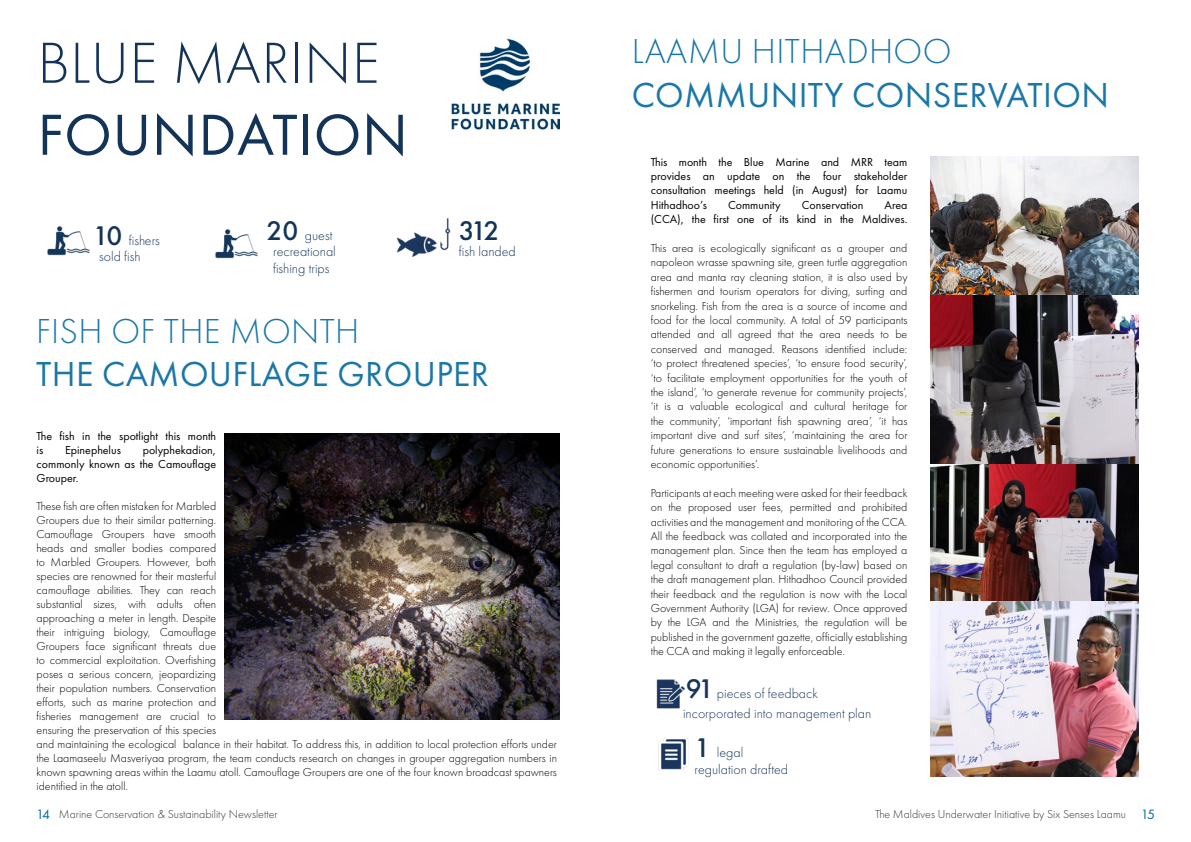
<style>
.page{position:relative;width:1191px;height:842px;background:#fff}
.page>*{position:absolute;margin:0;border:0;box-sizing:border-box;transform-origin:0 0}
.t1{font:300 60px "Futura PT";letter-spacing:.01em;color:#133458}
.t2{font:60px "Futura PT";letter-spacing:.01em;color:#133458}
.t3{font:36px "Futura PT";letter-spacing:.01em;color:#1a77a8}
.t4{font:300 36px "Futura PT";letter-spacing:.01em;color:#1a77a8}
.t5{font:500 28px "Futura PT";color:#133458}
.t6{font:300 14px/16.8px "Futura PT";color:#133458}
.t7{font:300 14px/20px "Futura PT";color:#19355b}
.t8{font:300 12px/14.4px "Futura PT";color:#000;text-align:justify}
.t9{font:12px/14.4px "Futura PT";color:#000;text-align:justify}
.t10{font:300 12px "Futura PT";color:#333}
.s1{font-weight:500;font-size:28px}
.s2{font-weight:400;font-size:14px;color:#006a9e}
</style>
<div class="page">
<img style="left:451px;top:38px;width:109px;height:92px">
<img style="left:47px;top:226px;width:43px;height:30px">
<img style="left:224px;top:434px;width:335px;height:285px">
<img style="left:930px;top:464px;width:208px;height:312px">
<img style="left:930px;top:156px;width:208px;height:308px">
<img style="left:215px;top:229px;width:43px;height:30px">
<img style="left:396px;top:218px;width:55px;height:39px">
<img style="left:656px;top:679px;width:29px;height:30px">
<img style="left:658px;top:737px;width:31px;height:34px">
<h1 class="t1" style="left:38px;top:29px;width:344px">BLUE MARINE</h1>
<h1 class="t2" style="left:38px;top:99px;width:372px">FOUNDATION</h1>
<p class="t6" style="left:99px;top:232px;width:62px;text-indent:-7px"><span class="s1">10</span> fishers sold fish</p>
<p class="t6" style="left:266px;top:227px;width:71px;text-align:center"><span class="s1">20</span> guest recreational fishing trips</p>
<h3 class="t5" style="left:459px;top:213px;width:42px">312</h3>
<p class="t6" style="left:459px;top:243px;width:58px">fish landed</p>
<h2 class="t4" style="left:36px;top:310px;width:325px">FISH OF THE MONTH</h2>
<h2 class="t3" style="left:36px;top:353px;width:454px">THE CAMOUFLAGE GROUPER</h2>
<p class="t9" style="left:37px;top:429px;width:181px;line-height:14px">The fish in the spotlight this month is</p>
<p class="t9" style="left:37px;top:443px;width:181px;line-height:14px;text-indent:106px">polyphekadion, commonly known as the Camouflage Grouper.</p>
<p class="t8" style="left:37px;top:499px;width:522px;line-height:14px;text-align:left">These fish are often mistaken for Marbled<br>Groupers due to their similar patterning.<br>Camouflage Groupers have smooth<br>heads and smaller bodies compared<br>to Marbled Groupers. However, both<br>species are renowned for their masterful<br>camouflage abilities. They can reach<br>substantial sizes, with adults often<br>approaching a meter in length. Despite<br>their intriguing biology, Camouflage<br>Groupers face significant threats due<br>to commercial exploitation. Overfishing<br>poses a serious concern, jeopardizing<br>their population numbers. Conservation<br>efforts, such as marine protection and<br>fisheries management are crucial to<br>ensuring the preservation of this species<br>and maintaining the ecological balance in their habitat. To address this, in addition to local protection efforts under the Laamaseelu Masveriyaa program, the team conducts research on changes in grouper aggregation numbers in known spawning areas within the Laamu atoll. Camouflage Groupers are one of the four known broadcast spawners identified in the atoll.</p>
<p class="t9" style="left:65px;top:443px;width:57px">Epinephelus</p>
<h2 class="t4" style="left:631px;top:31px;width:321px">LAAMU HITHADHOO</h2>
<h2 class="t3" style="left:631px;top:73px;width:479px">COMMUNITY CONSERVATION</h2>
<p class="t9" style="left:651px;top:154px;width:258px">This month the Blue Marine and MRR team provides an update on the four stakeholder consultation meetings held (in August) for Laamu Hithadhoo’s</p>
<p class="t9" style="left:651px;top:198px;width:258px;text-align:right">Area<br>(CCA), the first one of its kind in the Maldives.</p>
<p class="t8" style="left:651px;top:241px;width:258px">This area is ecologically significant as a grouper and napoleon wrasse spawning site, green turtle aggregation area and manta ray cleaning station, it is also used by fishermen and tourism operators for diving, surfing and snorkeling. Fish from the area is a source of income and food for the local community. A total of 59 participants attended and all agreed that the area needs to be conserved and managed. Reasons identified include: ‘to protect threatened species’, ‘to ensure food security’, ‘to facilitate employment opportunities for the youth of the island’, ‘to generate revenue for community projects’, ‘it is a valuable ecological and cultural heritage for the community’, ‘important fish spawning area’, ‘it has important dive and surf sites’, ‘maintaining the area for future generations to ensure sustainable livelihoods and economic opportunities’.</p>
<p class="t8" style="left:651px;top:486px;width:258px">Participants at each meeting were asked for their feedback on the proposed user fees, permitted and prohibited activities and the management and monitoring of the CCA.<br>All the feedback was collated and incorporated into the management plan. Since then the team has employed a legal consultant to draft a regulation (by-law) based on the draft management plan. Hithadhoo Council provided their feedback and the regulation is now with the Local Government Authority (LGA) for review. Once approved by the LGA and the Ministries, the regulation will be published in the government gazette, officially establishing the CCA and making it legally enforceable.</p>
<p class="t9" style="left:728px;top:198px;width:54px">Community</p>
<p class="t9" style="left:801px;top:198px;width:63px">Conservation</p>
<p class="t7" style="left:683px;top:683px;width:190px"><span class="s1">91</span> pieces of feedback incorporated into management plan</p>
<p class="t6" style="left:694px;top:744px;width:95px"><span class="s1">1</span> legal regulation drafted</p>
<p class="t10" style="left:36px;top:807px;width:243px"><span class="s2">14</span> Marine Conservation &amp; Sustainability Newsletter</p>
<p class="t10" style="left:875px;top:807px;width:281px">The Maldives Underwater Initiative by Six Senses Laamu <span class="s2">15</span></p>
</div>
